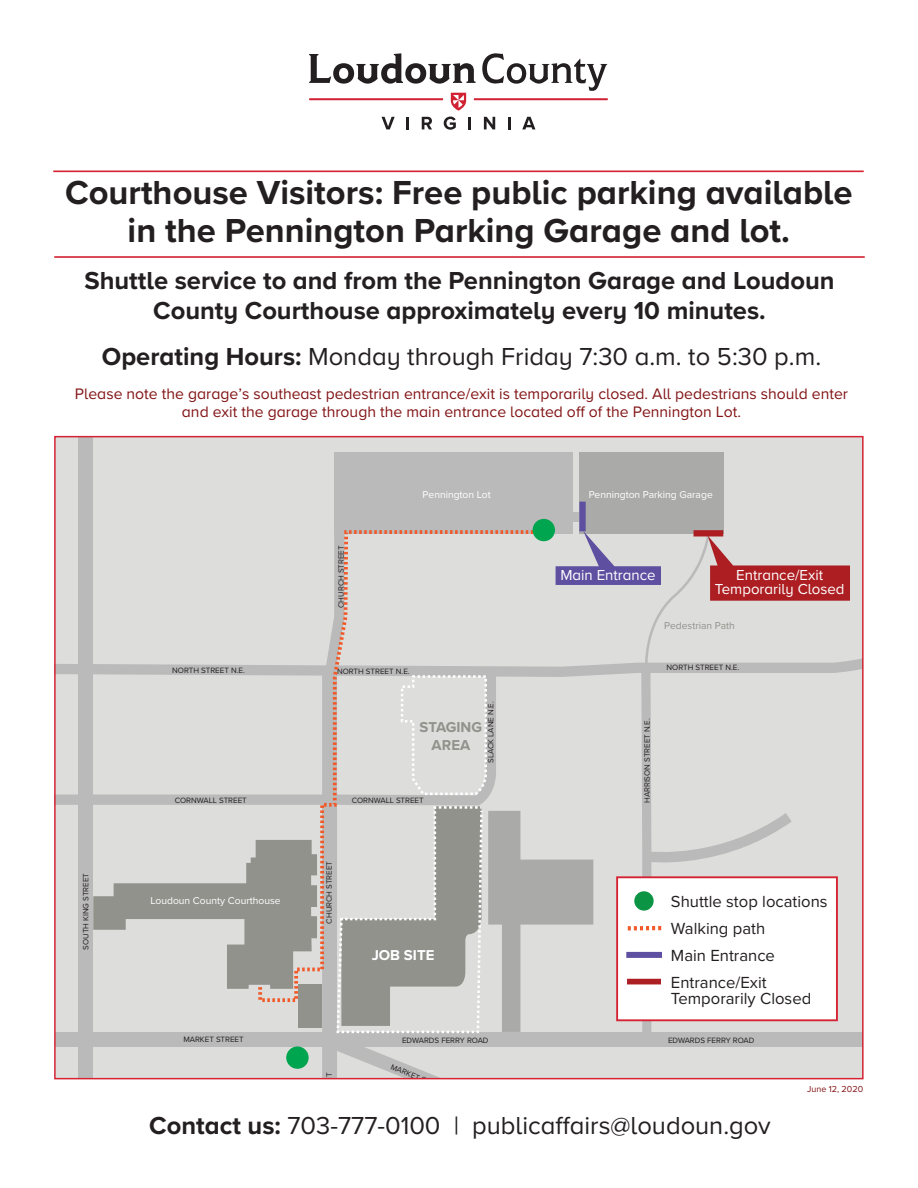
<style>
.page{position:relative;width:918px;height:1188px;background:#fff}
.page>*{position:absolute;margin:0;border:0;box-sizing:border-box;transform-origin:0 0}
.t1{font:700 34.5px "Proxima Nova A";color:#231f20}
.t2{font:25.5px "Proxima Nova A";color:#231f20}
.t3{font:700 25.5px/30.6px "Proxima Nova A";color:#231f20;text-align:center}
.t4{font:16.65px "Proxima Nova";color:#231f20}
.t5{font:15.75px/18.6px "Proxima Nova A";color:#821416;text-align:center}
.t6{font:15px "Proxima Nova A";color:#fff}
.t7{font:700 14.85px/17.9px "Proxima Nova";color:#91928c;text-align:center}
.t8{font:700 14.85px "Proxima Nova";color:#fff}
.t9{font:10.35px "Proxima Nova";color:#fff}
.t10{font:10.35px "Proxima Nova";color:#91928c}
.t11{font:9px "Proxima Nova A";color:#821416}
.t12{font:7.95px "Proxima Nova";color:#231f20}
.s1{font-weight:700}
</style>
<div class="page">
<svg style="left:309px;top:98px;width:134px;height:2px"></svg>
<svg style="left:474px;top:98px;width:134px;height:2px"></svg>
<svg style="left:451px;top:93px;width:15px;height:18px"></svg>
<svg style="left:382px;top:117px;width:13px;height:12px"></svg>
<svg style="left:406px;top:117px;width:3px;height:12px"></svg>
<svg style="left:422px;top:117px;width:10px;height:12px"></svg>
<svg style="left:444px;top:117px;width:12px;height:13px"></svg>
<svg style="left:468px;top:117px;width:3px;height:12px"></svg>
<svg style="left:484px;top:117px;width:11px;height:12px"></svg>
<svg style="left:508px;top:117px;width:3px;height:12px"></svg>
<svg style="left:522px;top:117px;width:13px;height:12px"></svg>
<svg style="left:482px;top:53px;width:125px;height:38px"></svg>
<svg style="left:309px;top:53px;width:167px;height:31px"></svg>
<hr style="left:53px;top:171px;width:811px;height:1px;background:#d52333">
<hr style="left:54px;top:256px;width:811px;height:2px;background:#d52333">
<div style="left:55px;top:437px;width:808px;height:642px;background:#dddddb"></div>
<div style="left:334px;top:452px;width:239px;height:81px;background:#bababa"></div>
<div style="left:78px;top:437px;width:15px;height:642px;background:#bababa"></div>
<div style="left:579px;top:452px;width:144px;height:81px;background:#aaaba9"></div>
<svg style="left:55px;top:488px;width:808px;height:591px"></svg>
<div style="left:626px;top:952px;width:36px;height:6px;background:#5e4fa0"></div>
<p class="t1" style="left:65px;top:167px;width:789px">Courthouse Visitors: Free public parking available</p>
<p class="t1" style="left:128px;top:205px;width:664px">in the Pennington Parking Garage and lot.</p>
<p class="t3" style="left:84px;top:264px;width:752px">Shuttle service to and from the Pennington Garage and Loudoun<br>County Courthouse approximately every 10 minutes.</p>
<p class="t2" style="left:102px;top:337px;width:721px"><span class="s1">Operating Hours:</span> Monday through Friday 7:30 a.m. to 5:30 p.m.</p>
<p class="t5" style="left:75px;top:384px;width:775px">Please note the garage’s southeast pedestrian entrance/exit is temporarily closed. All pedestrians should enter and exit the garage through the main entrance located off of the Pennington Lot.</p>
<p class="t12" style="left:80px;top:950px;width:78px;rotate:-90deg">SOUTH KING STREET</p>
<p class="t9" style="left:423px;top:487px;width:70px">Pennington Lot</p>
<p class="t9" style="left:589px;top:487px;width:126px">Pennington Parking Garage</p>
<p class="t12" style="left:335px;top:608px;width:64px;rotate:-90deg">CHURCH STREET</p>
<p class="t6" style="left:560px;top:564px;width:97px">Main Entrance</p>
<p class="t6" style="left:736px;top:563px;width:89px">Entrance/Exit</p>
<p class="t6" style="left:715px;top:578px;width:131px">Temporarily Closed</p>
<p class="t10" style="left:664px;top:617px;width:72px">Pedestrian Path</p>
<p class="t12" style="left:172px;top:664px;width:74px">NORTH STREET N.E.</p>
<p class="t12" style="left:337px;top:665px;width:74px">NORTH STREET N.E.</p>
<p class="t12" style="left:667px;top:662px;width:74px">NORTH STREET N.E.</p>
<p class="t12" style="left:175px;top:795px;width:74px">CORNWALL STREET</p>
<p class="t12" style="left:485px;top:763px;width:63px;rotate:-90deg">SLACK LANE N.E.</p>
<p class="t7" style="left:420px;top:718px;width:64px">STAGING<br>AREA</p>
<p class="t12" style="left:352px;top:795px;width:74px">CORNWALL STREET</p>
<p class="t12" style="left:641px;top:803px;width:86px;rotate:-90deg">HARRISON STREET N.E.</p>
<p class="t9" style="left:151px;top:893px;width:132px">Loudoun County Courthouse</p>
<p class="t12" style="left:323px;top:924px;width:64px;rotate:-90deg">CHURCH STREET</p>
<p class="t8" style="left:372px;top:943px;width:64px">JOB SITE</p>
<p class="t4" style="left:671px;top:889px;width:158px">Shuttle stop locations</p>
<p class="t4" style="left:671px;top:916px;width:96px">Walking path</p>
<p class="t4" style="left:671px;top:943px;width:106px">Main Entrance</p>
<p class="t4" style="left:671px;top:970px;width:97px">Entrance/Exit</p>
<p class="t4" style="left:671px;top:986px;width:142px">Temporarily Closed</p>
<p class="t12" style="left:183px;top:1034px;width:62px">MARKET STREET</p>
<p class="t12" style="left:402px;top:1034px;width:88px">EDWARDS FERRY ROAD</p>
<p class="t12" style="left:394px;top:1061px;width:62px;rotate:23deg">MARKET STREET</p>
<p class="t12" style="left:668px;top:1034px;width:88px">EDWARDS FERRY ROAD</p>
<p class="t2" style="left:149px;top:1106px;width:623px"><span class="s1">Contact us:</span> 703-777-0100 | publicaffairs@loudoun.gov</p>
<p class="t11" style="left:807px;top:1082px;width:57px">June 12, 2020</p>
</div>
